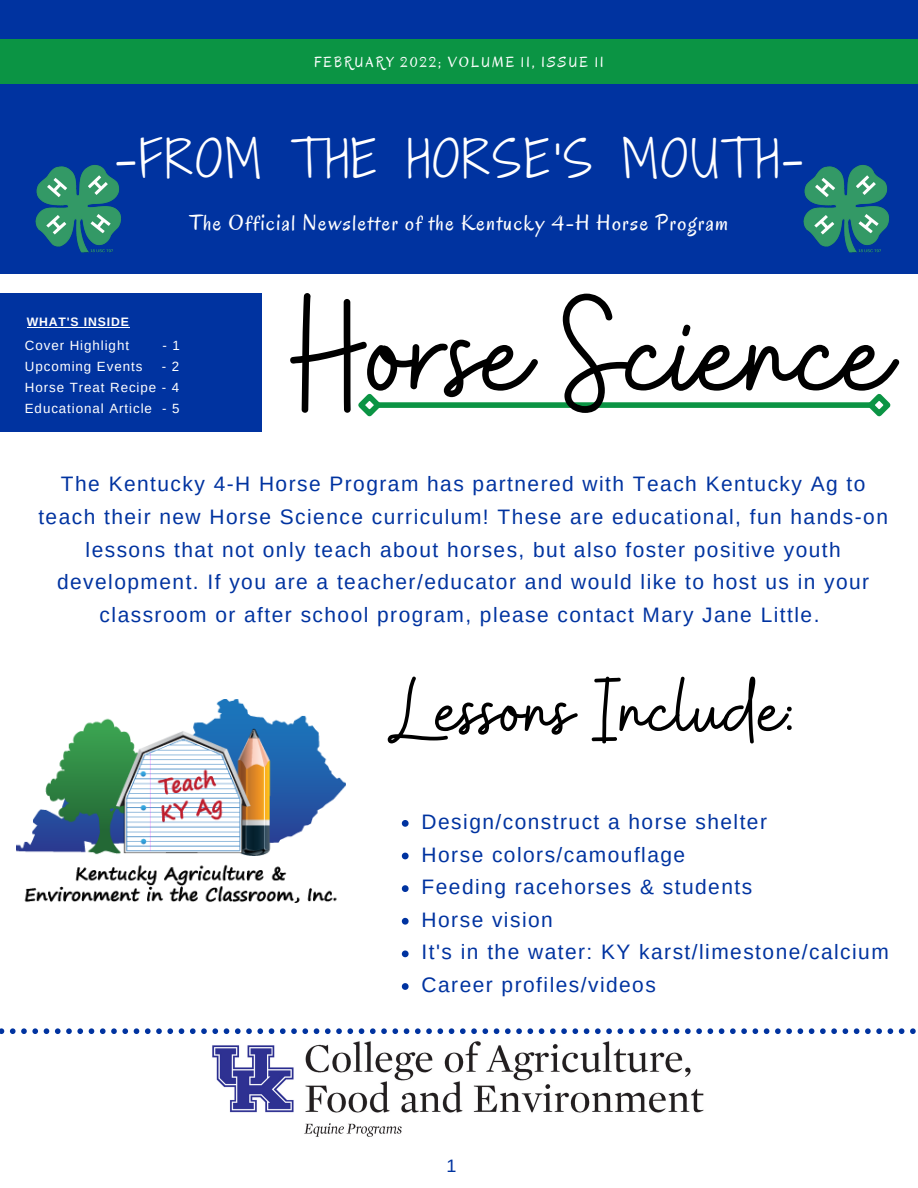
<style>
.page{position:relative;width:918px;height:1188px;background:#fff}
.page>*{position:absolute;margin:0;border:0;box-sizing:border-box;transform-origin:0 0}
.t1{font:166.2px "Buffalo";color:#000}
.t2{font:93px "Buffalo";color:#000}
.t3{font:48.75px "Shadows Into Light Two";letter-spacing:.06em;color:#fff}
.t4{font:22.2px "Oregano";letter-spacing:.07em;color:#fff}
.t5{font:21px/32.7px "Arimo";letter-spacing:.07em;color:#0033a0;text-align:center}
.t6{font:18px "Arimo";color:#0033a0}
.t7{font:14.7px "Oregano";letter-spacing:.14em;color:#fff}
.t8{font:13.35px "Arimo";letter-spacing:.07em;color:#fff}
.t9{font:700 12.15px "Arimo";letter-spacing:.07em;color:#fff}
</style>
<div class="page">
<div style="left:0;top:0;width:918px;height:274px;background:#0033a0"></div>
<div style="left:0;top:39px;width:918px;height:45px;background:#0b9444"></div>
<div style="left:0;top:293px;width:262px;height:138px;background:#0033a0"></div>
<hr style="left:27px;top:327px;width:103px;height:1px;background:#fff">
<img style="left:804px;top:164px;width:86px;height:89px">
<img style="left:35px;top:164px;width:87px;height:89px">
<img style="left:212px;top:1041px;width:492px;height:96px">
<svg style="left:0;top:1028px;width:916px;height:6px"></svg>
<img style="left:17px;top:699px;width:328px;height:204px">
<svg style="left:402px;top:820px;width:7px;height:7px"></svg>
<svg style="left:402px;top:853px;width:7px;height:6px"></svg>
<svg style="left:402px;top:885px;width:7px;height:7px"></svg>
<svg style="left:402px;top:918px;width:7px;height:7px"></svg>
<svg style="left:402px;top:950px;width:7px;height:7px"></svg>
<svg style="left:402px;top:983px;width:7px;height:7px"></svg>
<div style="left:378px;top:402px;width:493px;height:6px;background:#0b9444"></div>
<svg style="left:358px;top:393px;width:28px;height:24px"></svg>
<svg style="left:863px;top:393px;width:28px;height:24px"></svg>
<p class="t7" style="left:314px;top:53px;width:291px">FEBRUARY 2022; VOLUME 1I, ISSUE 1I</p>
<p class="t3" style="left:115px;top:123px;width:690px">-FROM THE HORSE'S MOUTH-</p>
<p class="t4" style="left:190px;top:209px;width:540px">The Official Newsletter of the Kentucky 4-H Horse Program</p>
<p class="t9" style="left:27px;top:315px;width:104px">WHAT'S INSIDE</p>
<p class="t8" style="left:25px;top:338px;width:106px">Cover Highlight</p>
<p class="t8" style="left:162px;top:338px;width:19px">- 1</p>
<p class="t8" style="left:25px;top:359px;width:119px">Upcoming Events</p>
<p class="t8" style="left:162px;top:359px;width:19px">- 2</p>
<p class="t8" style="left:25px;top:380px;width:156px">Horse Treat Recipe - 4</p>
<p class="t8" style="left:25px;top:401px;width:156px">Educational Article - 5</p>
<p class="t1" style="left:290px;top:247px;width:602px">Horse Science</p>
<p class="t5" style="left:38px;top:468px;width:851px">The Kentucky 4-H Horse Program has partnered with Teach Kentucky Ag to teach their new Horse Science curriculum! These are educational, fun hands-on lessons that not only teach about horses, but also foster positive youth development. If you are a teacher/educator and would like to host us in your classroom or after school program, please contact Mary Jane Little.</p>
<p class="t2" style="left:390px;top:650px;width:406px">Lessons Include:</p>
<p class="t5" style="left:422px;top:805px;width:347px">Design/construct a horse shelter</p>
<p class="t5" style="left:422px;top:838px;width:265px">Horse colors/camouflage</p>
<p class="t5" style="left:422px;top:871px;width:332px">Feeding racehorses &amp; students</p>
<p class="t5" style="left:422px;top:903px;width:133px">Horse vision</p>
<p class="t5" style="left:422px;top:936px;width:469px">It's in the water: KY karst/limestone/calcium</p>
<p class="t5" style="left:422px;top:968px;width:236px">Career profiles/videos</p>
<p class="t6" style="left:446px;top:1156px;width:12px">1</p>
</div>
